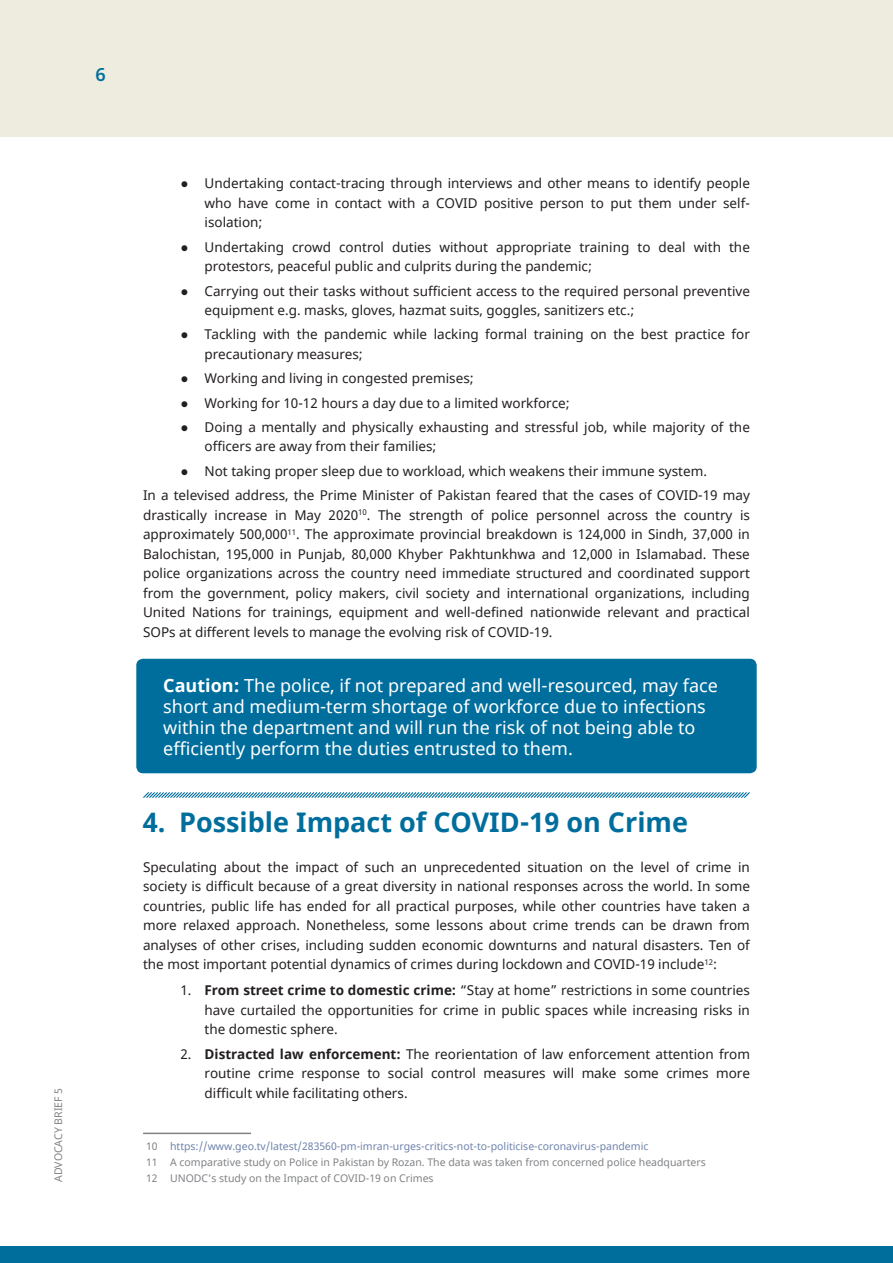
<style>
.page{position:relative;width:893px;height:1263px;background:#fff}
.page>*{position:absolute;margin:0;border:0;box-sizing:border-box;transform-origin:0 0}
.t1{font:700 27px "Noto Sans";color:#006e9d}
.t2{font:18px/21px "Noto Sans";color:#fff}
.t3{font:600 18px "Noto Sans";color:#006e9d}
.t4{font:13.5px/19.5px "Noto Sans";color:#231f20;text-align:justify}
.t5{font:10.5px/16.2px "Noto Sans";color:#808285}
.s1{font-weight:700}
.s2{color:#6f83ac}
</style>
<div class="page">
<div style="left:0;top:0;width:893px;height:137px;background:#edecdf"></div>
<div style="left:136px;top:659px;width:621px;height:114px;background:#006e9d;border-radius:7px"></div>
<hr style="left:143px;top:1132px;width:108px;height:2px;background:#808285">
<svg style="left:143px;top:792px;width:607px;height:6px;background:#8abcd1"></svg>
<div style="left:0;top:1246px;width:893px;height:17px;background:#006e9d"></div>
<h2 class="t3" style="left:95px;top:62px;width:12px">6</h2>
<p class="t5" style="left:51px;top:1182px;width:96px;rotate:-90deg">ADVOCACY BRIEF 5</p>
<p class="t4" style="left:205px;top:174px;width:547px;text-indent:-24px">● Undertaking contact-tracing through interviews and other means to identify people who have come in contact with a COVID positive person to put them under self&shy;isolation;</p>
<p class="t4" style="left:205px;top:237px;width:547px;text-indent:-24px">● Undertaking crowd control duties without appropriate training to deal with the protestors, peaceful public and culprits during the pandemic;</p>
<p class="t4" style="left:205px;top:281px;width:547px;text-indent:-24px">● Carrying out their tasks without sufficient access to the required personal preventive equipment e.g. masks, gloves, hazmat suits, goggles, sanitizers etc.;</p>
<p class="t4" style="left:205px;top:325px;width:547px;text-indent:-24px">● Tackling with the pandemic while lacking formal training on the best practice for precautionary measures;</p>
<p class="t4" style="left:181px;top:369px;width:295px">● Working and living in congested premises;</p>
<p class="t4" style="left:181px;top:393px;width:391px">● Working for 10-12 hours a day due to a limited workforce;</p>
<p class="t4" style="left:205px;top:418px;width:547px;text-indent:-24px">● Doing a mentally and physically exhausting and stressful job, while majority of the officers are away from their families;</p>
<p class="t4" style="left:143px;top:459px;width:608px;line-height:24.3px;text-align:center">● Not taking proper sleep due to workload, which weakens their immune system.<br>In a televised address, the Prime Minister of Pakistan feared that the cases of COVID-19 may</p>
<p class="t4" style="left:143px;top:506px;width:608px">drastically increase in May 2020<sup>10</sup>. The strength of police personnel across the country is approximately 500,000<sup>11</sup>. The approximate provincial breakdown is 124,000 in Sindh, 37,000 in Balochistan, 195,000 in Punjab, 80,000 Khyber Pakhtunkhwa and 12,000 in Islamabad. These police organizations across the country need immediate structured and coordinated support from the government, policy makers, civil society and international organizations, including United Nations for trainings, equipment and well-defined nationwide relevant and practical SOPs at different levels to manage the evolving risk of COVID-19.</p>
<p class="t2" style="left:163px;top:675px;width:556px"><span class="s1">Caution:</span> The police, if not prepared and well-resourced, may face short and medium-term shortage of workforce due to infections within the department and will run the risk of not being able to efficiently perform the duties entrusted to them.</p>
<h1 class="t1" style="left:143px;top:803px;width:546px">4. Possible Impact of COVID-19 on Crime</h1>
<p class="t4" style="left:143px;top:857px;width:608px">Speculating about the impact of such an unprecedented situation on the level of crime in society is difficult because of a great diversity in national responses across the world. In some countries, public life has ended for all practical purposes, while other countries have taken a more relaxed approach. Nonetheless, some lessons about crime trends can be drawn from analyses of other crises, including sudden economic downturns and natural disasters. Ten of the most important potential dynamics of crimes during lockdown and COVID-19 include<sup>12</sup>:</p>
<p class="t4" style="left:205px;top:981px;width:547px;text-indent:-24px">1. <span class="s1">From street crime to domestic crime:</span> “Stay at home” restrictions in some countries have curtailed the opportunities for crime in public spaces while increasing risks in the domestic sphere.</p>
<p class="t4" style="left:205px;top:1044px;width:547px;text-indent:-24px">2. <span class="s1">Distracted law enforcement:</span> The reorientation of law enforcement attention from routine crime response to social control measures will make some crimes more difficult while facilitating others.</p>
<p class="t5" style="left:146px;top:1138px;width:561px">10 <span class="s2">https://www.geo.tv/latest/283560-pm-imran-urges-critics-not-to-politicise-coronavirus-pandemic<br></span>11 A comparative study on Police in Pakistan by Rozan. The data was taken from concerned police headquarters<br>12 UNODC’s study on the Impact of COVID-19 on Crimes</p>
</div>
